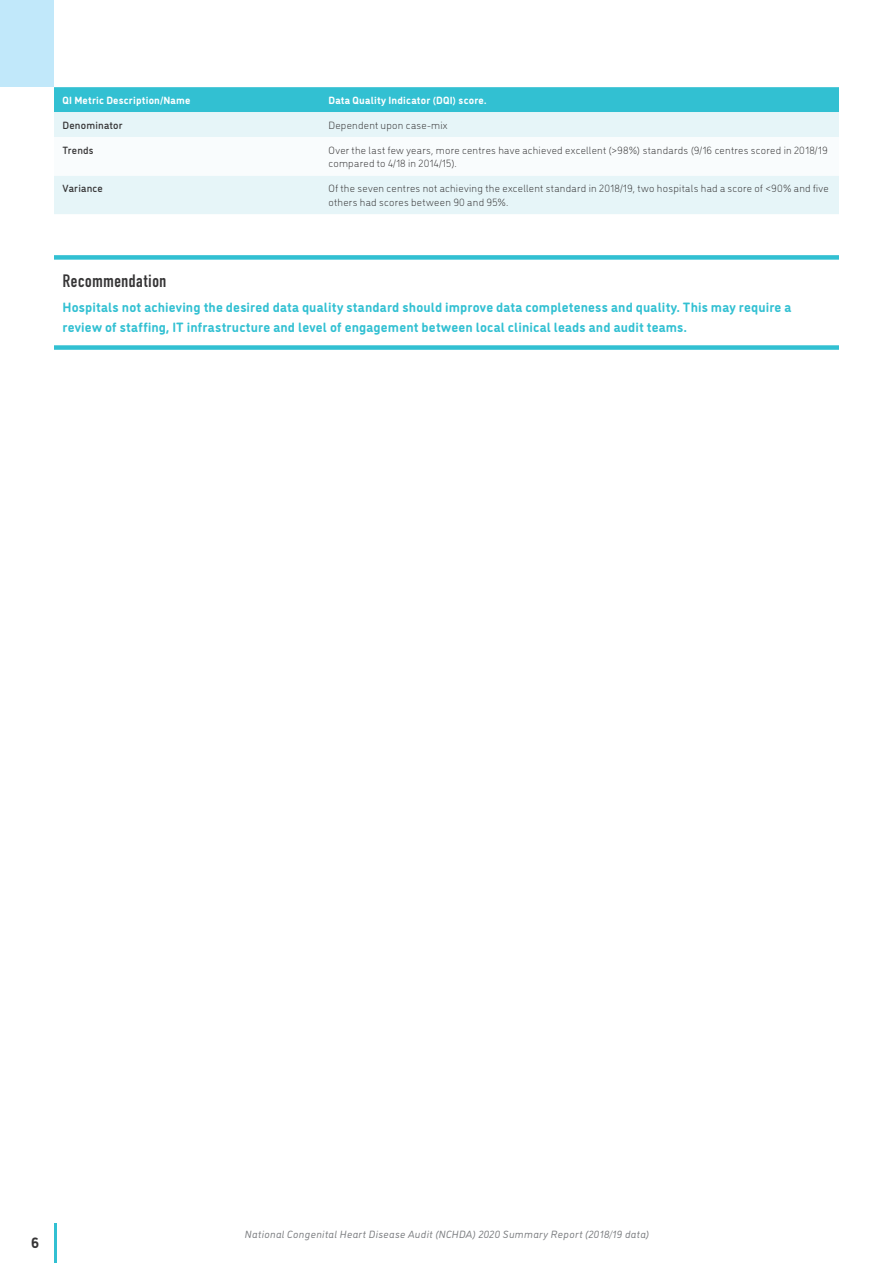
<style>
.page{position:relative;width:893px;height:1263px;background:#fff}
.page>*{position:absolute;margin:0;border:0;box-sizing:border-box;transform-origin:0 0}
.Recommendations_Titl{font:18px "DIN Condensed";color:#363536}
.t1{font:700 15px "DI Nosaur";color:#363536}
.Recommendations_Para{font:700 13.5px/19.5px "DI Nosaur";letter-spacing:.01em;color:#32c0d2}
.table_text{font:300 10.5px/13.5px "DI Nosaur";letter-spacing:.025em;color:#363536}
.t2{font:italic 10.5px "DI Nosaur";letter-spacing:.035em;color:#7c7e81}
.Table_headers{font:700 10.5px "DI Nosaur";letter-spacing:.02em;color:#fff}
.table_text-2{font:500 10.5px "DI Nosaur";letter-spacing:.02em;color:#363536}
</style>
<div class="page">
<hr style="left:54px;top:1224px;width:2px;height:39px;background:#32c0d2">
<div style="left:0;top:0;width:54px;height:87px;background:#c1e8fa"></div>
<div style="left:54px;top:87px;width:785px;height:25px;background:#32c0d2"></div>
<div style="left:54px;top:112px;width:785px;height:102px;background:#e6f5f8"></div>
<svg style="left:54px;top:137px;width:785px;height:39px"></svg>
<div style="left:54px;top:255px;width:785px;height:5px;background:#32c0d2"></div>
<div style="left:54px;top:345px;width:785px;height:5px;background:#32c0d2"></div>
<p class="Table_headers" style="left:63px;top:92px;width:129px">QI Metric Description/Name</p>
<p class="Table_headers" style="left:328px;top:92px;width:159px">Data Quality Indicator (DQI) score.</p>
<p class="table_text-2" style="left:63px;top:117px;width:62px">Denominator</p>
<p class="table_text" style="left:328px;top:118px;width:121px">Dependent upon case-mix</p>
<p class="table_text-2" style="left:63px;top:142px;width:33px">Trends</p>
<p class="table_text" style="left:328px;top:143px;width:501px">Over the last few years, more centres have achieved excellent (&gt;98%) standards (9/16 centres scored in 2018/19 compared to 4/18 in 2014/15).</p>
<p class="table_text-2" style="left:63px;top:181px;width:42px">Variance</p>
<p class="table_text" style="left:328px;top:181px;width:502px">Of the seven centres not achieving the excellent standard in 2018/19, two hospitals had a score of &lt;90% and five others had scores between 90 and 95%.</p>
<p class="Recommendations_Titl" style="left:63px;top:270px;width:106px">Recommendation</p>
<p class="Recommendations_Para" style="left:63px;top:296px;width:730px">Hospitals not achieving the desired data quality standard should improve data completeness and quality. This may require a review of staffing, IT infrastructure and level of engagement between local clinical leads and audit teams.</p>
<h2 class="t1" style="left:31px;top:1231px;width:10px">6</h2>
<p class="t2" style="left:245px;top:1227px;width:406px">National Congenital Heart Disease Audit (NCHDA) 2020 Summary Report (2018/19 data)</p>
</div>
